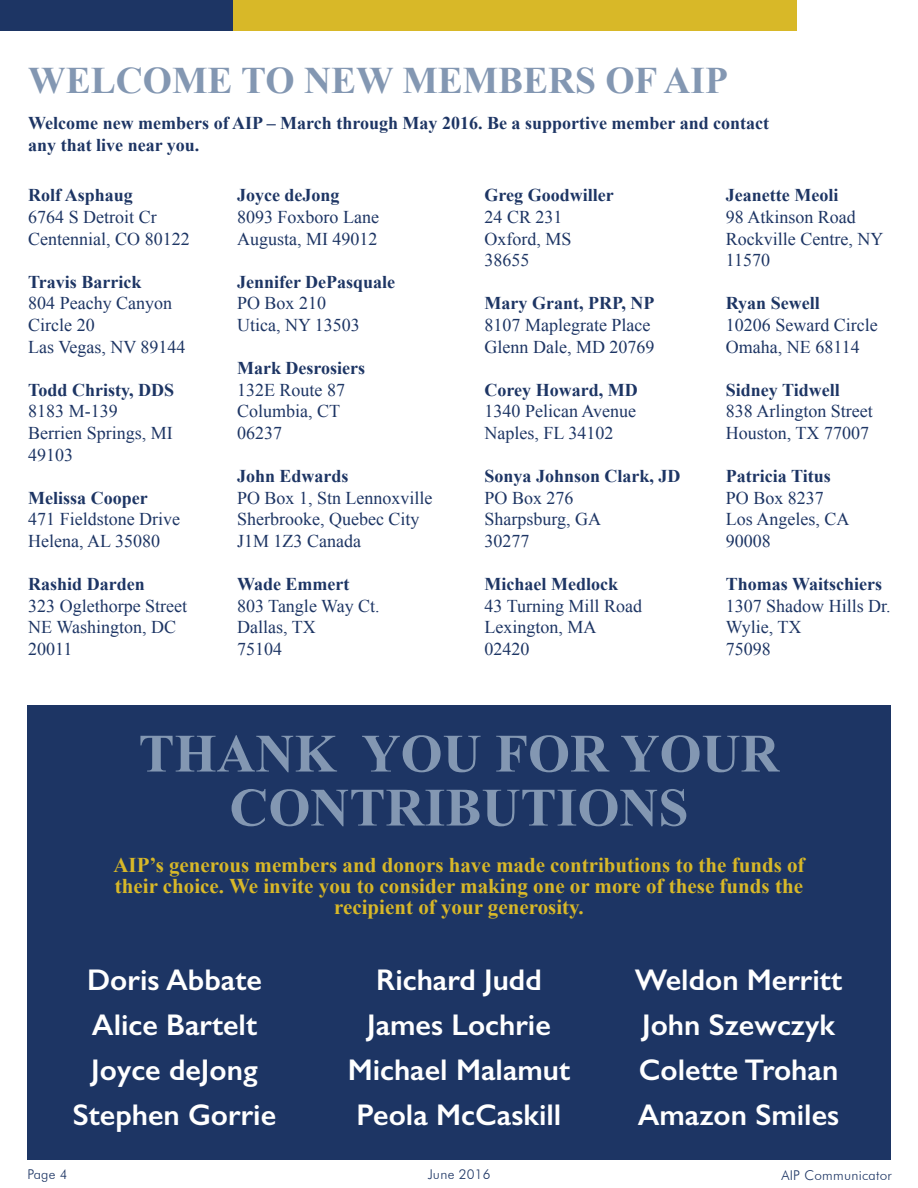
<style>
.page{position:relative;width:918px;height:1188px;background:#fff}
.page>*{position:absolute;margin:0;border:0;box-sizing:border-box;transform-origin:0 0}
.t1{font:700 54px/54px "Times New Roman";color:#8397b2;text-align:center}
.t2{font:700 37.5px "Times New Roman";color:#8397b2}
.t3{font:600 30px/45px "Gill Sans";color:#fff;text-align:center}
.t4{font:700 21px/21px "Times New Roman";color:#d8b828;text-align:center}
.t5{font:18px/21.6px "Times New Roman";color:#1d3564}
.t6{font:700 18px/22.5px "Times New Roman";color:#1d3564}
.t7{font:300 13.5px "Futura BT";letter-spacing:.02em;color:#1d3564}
</style>
<div class="page">
<div style="left:0;top:0;width:233px;height:30px;background:#1d3564"></div>
<div style="left:233px;top:0;width:564px;height:30px;background:#d8b828"></div>
<div style="left:27px;top:705px;width:864px;height:455px;background:#1d3564"></div>
<h2 class="t2" style="left:28px;top:55px;width:701px">WELCOME TO NEW MEMBERS OF AIP</h2>
<p class="t6" style="left:28px;top:111px;width:742px">Welcome new members of AIP – March through May 2016. Be a supportive member and contact any that live near you.</p>
<p class="t6" style="left:28px;top:184px;width:106px">Rolf Asphaug</p>
<p class="t5" style="left:28px;top:206px;width:163px">6764 S Detroit Cr<br>Centennial, CO 80122</p>
<p class="t6" style="left:28px;top:270px;width:115px">Travis Barrick</p>
<p class="t5" style="left:28px;top:292px;width:159px">804 Peachy Canyon<br>Circle 20<br>Las Vegas, NV 89144</p>
<p class="t6" style="left:28px;top:378px;width:147px">Todd Christy, DDS</p>
<p class="t5" style="left:28px;top:400px;width:146px">8183 M-139<br>Berrien Springs, MI<br>49103</p>
<p class="t6" style="left:28px;top:486px;width:121px">Melissa Cooper</p>
<p class="t5" style="left:28px;top:508px;width:153px">471 Fieldstone Drive<br>Helena, AL 35080</p>
<p class="t6" style="left:28px;top:572px;width:118px">Rashid Darden</p>
<p class="t5" style="left:28px;top:595px;width:160px">323 Oglethorpe Street<br>NE Washington, DC<br>20011</p>
<p class="t6" style="left:237px;top:184px;width:104px">Joyce deJong</p>
<p class="t5" style="left:237px;top:206px;width:143px">8093 Foxboro Lane<br>Augusta, MI 49012</p>
<p class="t6" style="left:237px;top:270px;width:160px">Jennifer DePasquale</p>
<p class="t5" style="left:237px;top:292px;width:124px">PO Box 210<br>Utica, NY 13503</p>
<p class="t6" style="left:237px;top:356px;width:130px">Mark Desrosiers</p>
<p class="t5" style="left:237px;top:379px;width:109px">132E Route 87<br>Columbia, CT<br>06237</p>
<p class="t6" style="left:237px;top:464px;width:113px">John Edwards</p>
<p class="t5" style="left:237px;top:487px;width:197px">PO Box 1, Stn Lennoxville<br>Sherbrooke, Quebec City<br>J1M 1Z3 Canada</p>
<p class="t6" style="left:237px;top:572px;width:114px">Wade Emmert</p>
<p class="t5" style="left:237px;top:595px;width:144px">803 Tangle Way Ct.<br>Dallas, TX<br>75104</p>
<p class="t6" style="left:485px;top:184px;width:131px">Greg Goodwiller</p>
<p class="t5" style="left:485px;top:206px;width:88px">24 CR 231<br>Oxford, MS<br>38655</p>
<p class="t6" style="left:485px;top:292px;width:171px">Mary Grant, PRP, NP</p>
<p class="t5" style="left:485px;top:314px;width:171px">8107 Maplegrate Place<br>Glenn Dale, MD 20769</p>
<p class="t6" style="left:485px;top:378px;width:155px">Corey Howard, MD</p>
<p class="t5" style="left:485px;top:400px;width:153px">1340 Pelican Avenue<br>Naples, FL 34102</p>
<p class="t6" style="left:485px;top:464px;width:198px">Sonya Johnson Clark, JD</p>
<p class="t5" style="left:485px;top:487px;width:118px">PO Box 276<br>Sharpsburg, GA<br>30277</p>
<p class="t6" style="left:485px;top:572px;width:135px">Michael Medlock</p>
<p class="t5" style="left:485px;top:595px;width:159px">43 Turning Mill Road<br>Lexington, MA<br>02420</p>
<p class="t6" style="left:726px;top:184px;width:114px">Jeanette Meoli</p>
<p class="t5" style="left:726px;top:206px;width:159px">98 Atkinson Road<br>Rockville Centre, NY<br>11570</p>
<p class="t6" style="left:726px;top:292px;width:95px">Ryan Sewell</p>
<p class="t5" style="left:726px;top:314px;width:153px">10206 Seward Circle<br>Omaha, NE 68114</p>
<p class="t6" style="left:726px;top:378px;width:115px">Sidney Tidwell</p>
<p class="t5" style="left:726px;top:400px;width:149px">838 Arlington Street<br>Houston, TX 77007</p>
<p class="t6" style="left:726px;top:464px;width:106px">Patricia Titus</p>
<p class="t5" style="left:726px;top:487px;width:125px">PO Box 8237<br>Los Angeles, CA<br>90008</p>
<p class="t6" style="left:726px;top:572px;width:158px">Thomas Waitschiers</p>
<p class="t5" style="left:726px;top:595px;width:166px">1307 Shadow Hills Dr.<br>Wylie, TX<br>75098</p>
<h1 class="t1" style="left:139px;top:725px;width:642px">THANK YOU FOR YOUR<br>CONTRIBUTIONS</h1>
<p class="t4" style="left:113px;top:854px;width:693px">AIP’s generous members and donors have made contributions to the funds of their choice. We invite you to consider making one or more of these funds the recipient of your generosity.</p>
<h3 class="t3" style="left:73px;top:957px;width:205px">Doris Abbate<br>Alice Bartelt<br>Joyce deJong<br>Stephen Gorrie</h3>
<h3 class="t3" style="left:348px;top:958px;width:224px">Richard Judd<br>James Lochrie<br>Michael Malamut<br>Peola McCaskill</h3>
<h3 class="t3" style="left:635px;top:957px;width:209px;text-align:left">Weldon Merritt<br>John Szewczyk<br>Colette Trohan<br>Amazon Smiles</h3>
<p class="t7" style="left:27px;top:1166px;width:42px">Page 4</p>
<p class="t7" style="left:428px;top:1166px;width:65px">June 2016</p>
<p class="t7" style="left:781px;top:1167px;width:112px">AIP Communicator</p>
</div>
